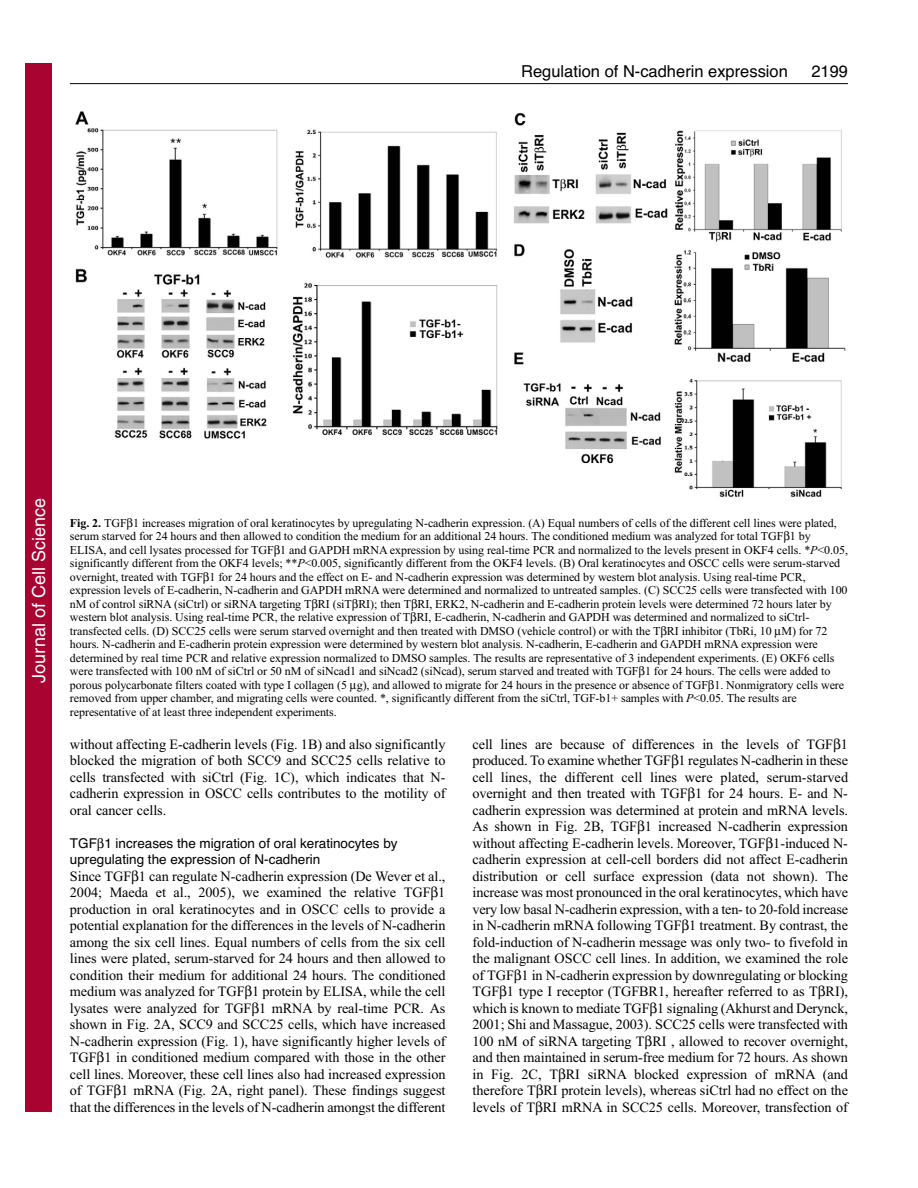
<style>
.page{position:relative;width:918px;height:1188px;background:#fff}
.page>*{position:absolute;margin:0;border:0;box-sizing:border-box;transform-origin:0 0}
.t1{font:18px "Helvetica";color:#fff}
.t2{font:16.5px "Helvetica";color:#000}
.t3{font:14.25px/16.5px "Times New Roman";letter-spacing:-.005em;color:#000;text-align:justify}
.t4{font:13.5px/16.5px "Helvetica";color:#000}
.t5{font:12px/13.5px "Times New Roman";letter-spacing:-.005em;color:#000}
.s1{font-weight:700}
.s2{font-style:italic}
</style>
<div class="page">
<hr style="left:70px;top:83px;width:778px;height:1px;background:#000">
<img style="left:75px;top:111px;width:771px;height:386px">
<div style="left:26px;top:64px;width:26px;height:1048px;background:#a90332"></div>
<p class="t2" style="left:521px;top:65px;width:268px">Regulation of N-cadherin expression</p>
<p class="t2" style="left:811px;top:65px;width:38px">2199</p>
<p class="t1" style="left:28px;top:683px;width:186px;rotate:-90deg">Journal of Cell Science</p>
<p class="t5" style="left:70px;top:517px;width:780px"><span class="s1">Fig. 2.</span> TGF 1 increases migration of oral keratinocytes by upregulating N-cadherin expression. (A) Equal numbers of cells of the different cell lines were plated, serum starved for 24 hours and then allowed to condition the medium for an additional 24 hours. The conditioned medium was analyzed for total TGF 1 by ELISA, and cell lysates processed for TGF 1 and GAPDH mRNA expression by using real-time PCR and normalized to the levels present in OKF4 cells. *<span class="s2">P</span>&lt;0.05, significantly different from the OKF4 levels; **<span class="s2">P</span>&lt;0.005, significantly different from the OKF4 levels. (B) Oral keratinocytes and OSCC cells were serum-starved overnight, treated with TGF 1 for 24 hours and the effect on E- and N-cadherin expression was determined by western blot analysis. Using real-time PCR, expression levels of E-cadherin, N-cadherin and GAPDH mRNA were determined and normalized to untreated samples. (C) SCC25 cells were transfected with 100 nM of control siRNA (siCtrl) or siRNA targeting T RI (siT RI); then T RI, ERK2, N-cadherin and E-cadherin protein levels were determined 72 hours later by western blot analysis. Using real-time PCR, the relative expression of T RI, E-cadherin, N-cadherin and GAPDH was determined and normalized to siCtrl&shy;transfected cells. (D) SCC25 cells were serum starved overnight and then treated with DMSO (vehicle control) or with the T RI inhibitor (TbRi, 10 M) for 72 hours. N-cadherin and E-cadherin protein expression were determined by western blot analysis. N-cadherin, E-cadherin and GAPDH mRNA expression were determined by real time PCR and relative expression normalized to DMSO samples. The results are representative of 3 independent experiments. (E) OKF6 cells were transfected with 100 nM of siCtrl or 50 nM of siNcad1 and siNcad2 (siNcad), serum starved and treated with TGF 1 for 24 hours. The cells were added to porous polycarbonate filters coated with type I collagen (5 g), and allowed to migrate for 24 hours in the presence or absence of TGF 1. Nonmigratory cells were removed from upper chamber, and migrating cells were counted. *, significantly different from the siCtrl, TGF-b1+ samples with <span class="s2">P</span>&lt;0.05. The results are representative of at least three independent experiments.</p>
<p class="t3" style="left:70px;top:737px;width:377px">without affecting E-cadherin levels (Fig. 1B) and also significantly blocked the migration of both SCC9 and SCC25 cells relative to cells transfected with siCtrl (Fig. 1C), which indicates that N&shy;cadherin expression in OSCC cells contributes to the motility of oral cancer cells.</p>
<p class="t4" style="left:70px;top:836px;width:329px">TGF 1 increases the migration of oral keratinocytes by upregulating the expression of N-cadherin</p>
<p class="t3" style="left:70px;top:869px;width:377px">Since TGF 1 can regulate N-cadherin expression (De Wever et al., 2004; Maeda et al., 2005), we examined the relative TGF 1 production in oral keratinocytes and in OSCC cells to provide a potential explanation for the differences in the levels of N-cadherin among the six cell lines. Equal numbers of cells from the six cell lines were plated, serum-starved for 24 hours and then allowed to condition their medium for additional 24 hours. The conditioned medium was analyzed for TGF 1 protein by ELISA, while the cell lysates were analyzed for TGF 1 mRNA by real-time PCR. As shown in Fig. 2A, SCC9 and SCC25 cells, which have increased N-cadherin expression (Fig. 1), have significantly higher levels of TGF 1 in conditioned medium compared with those in the other cell lines. Moreover, these cell lines also had increased expression of TGF 1 mRNA (Fig. 2A, right panel). These findings suggest that the differences in the levels of N-cadherin amongst the different</p>
<p class="t3" style="left:472px;top:737px;width:377px">cell lines are because of differences in the levels of TGF 1 produced. To examine whether TGF 1 regulates N-cadherin in these cell lines, the different cell lines were plated, serum-starved overnight and then treated with TGF 1 for 24 hours. E- and N&shy;cadherin expression was determined at protein and mRNA levels.<br>As shown in Fig. 2B, TGF 1 increased N-cadherin expression without affecting E-cadherin levels. Moreover, TGF 1-induced N&shy;cadherin expression at cell-cell borders did not affect E-cadherin distribution or cell surface expression (data not shown). The increase was most pronounced in the oral keratinocytes, which have very low basal N-cadherin expression, with a ten- to 20-fold increase in N-cadherin mRNA following TGF 1 treatment. By contrast, the fold-induction of N-cadherin message was only two- to fivefold in the malignant OSCC cell lines. In addition, we examined the role of TGF 1 in N-cadherin expression by downregulating or blocking TGF 1 type I receptor (TGFBR1, hereafter referred to as T RI), which is known to mediate TGF 1 signaling (Akhurst and Derynck, 2001; Shi and Massague, 2003). SCC25 cells were transfected with 100 nM of siRNA targeting T RI , allowed to recover overnight, and then maintained in serum-free medium for 72 hours. As shown in Fig. 2C, T RI siRNA blocked expression of mRNA (and therefore T RI protein levels), whereas siCtrl had no effect on the levels of T RI mRNA in SCC25 cells. Moreover, transfection of</p>
</div>
